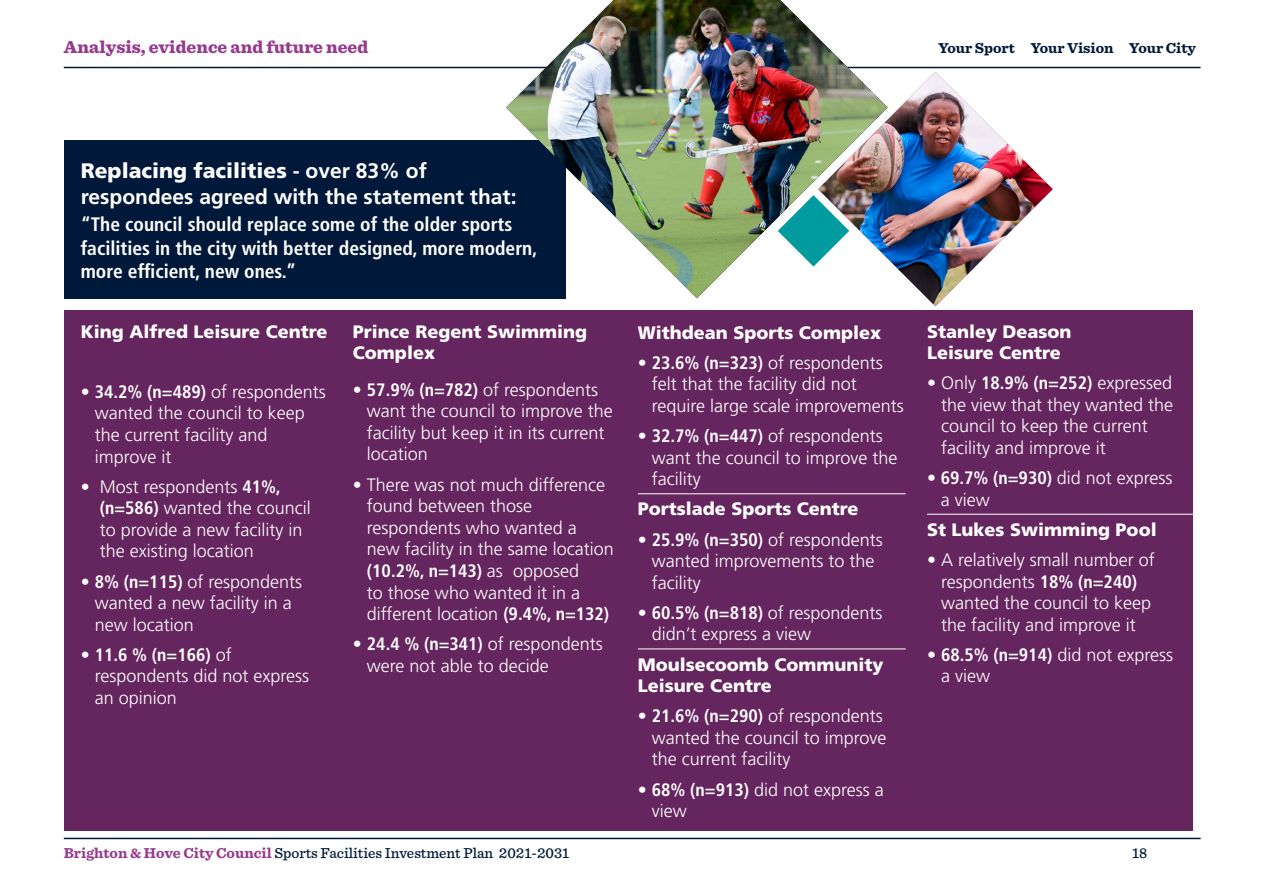
<style>
.page{position:relative;width:1263px;height:893px;background:#fff}
.page>*{position:absolute;margin:0;border:0;box-sizing:border-box;transform-origin:0 0}
.Sub_heads_H3{font:700 21px/25.2px "Frutiger";color:#fff}
.Body_Text_P{font:700 condensed 19.5px/23.4px "Frutiger";color:#fff}
.Body_Text_P-2{font:300 18px/21.6px "Frutiger";color:#fff}
.Body_Text_P-3{font:900 18px/21.6px "Frutiger";color:#fff}
.t1{font:900 18px "Sentinel";color:#963a8d}
.t2{font:500 15px "Sentinel";color:#001839}
.t3{font:700 15px "Sentinel";color:#001839}
.s1{font-weight:900}
.s2{font-weight:700;font-stretch:condensed}
.s3{font-weight:700;color:#963a8d}
</style>
<div class="page">
<div style="left:64px;top:310px;width:1128px;height:521px;background:#65255e"></div>
<hr style="left:64px;top:838px;width:1136px;height:1px;background:#001839">
<hr style="left:64px;top:67px;width:1136px;height:1px;background:#001839">
<hr style="left:638px;top:493px;width:268px;height:1px;background:#fff">
<hr style="left:638px;top:648px;width:268px;height:1px;background:#fff">
<hr style="left:927px;top:514px;width:268px;height:1px;background:#fff">
<div style="left:64px;top:140px;width:502px;height:158px;background:#001839"></div>
<img style="left:888px;top:72px;width:165px;height:234px">
<img style="left:506px;top:0;width:382px;height:298px">
<p class="t1" style="left:64px;top:32px;width:306px">Analysis, evidence and future need</p>
<p class="t3" style="left:938px;top:36px;width:259px">Your Sport Your Vision Your City</p>
<p class="Sub_heads_H3" style="left:81px;top:158px;width:437px"><span class="s1">Replacing facilities</span> - over 83% of respondees agreed with the statement that:</p>
<p class="Body_Text_P" style="left:81px;top:213px;width:458px">“The council should replace some of the older sports facilities in the city with better designed, more modern, more efficient, new ones.”</p>
<p class="Body_Text_P-3" style="left:81px;top:320px;width:248px">King Alfred Leisure Centre</p>
<p class="Body_Text_P-2" style="left:95px;top:381px;width:233px;text-indent:-14px">• <span class="s2">34.2% (n=489)</span> of respondents wanted the council to keep the current facility and improve it</p>
<p class="Body_Text_P-2" style="left:100px;top:476px;width:212px;text-indent:-19px">• Most respondents <span class="s2">41%, (n=586)</span> wanted the council to provide a new facility in the existing location</p>
<p class="Body_Text_P-2" style="left:95px;top:570px;width:209px;text-indent:-14px">• <span class="s2">8% (n=115)</span> of respondents wanted a new facility in a new location</p>
<p class="Body_Text_P-2" style="left:95px;top:644px;width:216px;text-indent:-14px">• <span class="s2">11.6 % (n=166)</span> of respondents did not express an opinion</p>
<p class="Body_Text_P-3" style="left:353px;top:320px;width:236px">Prince Regent Swimming<br>Complex</p>
<p class="Body_Text_P-2" style="left:367px;top:379px;width:247px;text-indent:-14px">• <span class="s2">57.9% (n=782)</span> of respondents want the council to improve the facility but keep it in its current location</p>
<p class="Body_Text_P-2" style="left:367px;top:473px;width:248px;text-indent:-14px">• There was not much difference found between those respondents who wanted a new facility in the same location <span class="s2">(10.2%, n=143)</span> as opposed<br>to those who wanted it in a different location <span class="s2">(9.4%, n=132)</span></p>
<p class="Body_Text_P-2" style="left:367px;top:633px;width:237px;text-indent:-14px">• <span class="s2">24.4 % (n=341)</span> of respondents were not able to decide</p>
<p class="Body_Text_P-3" style="left:638px;top:321px;width:245px">Withdean Sports Complex</p>
<p class="Body_Text_P-2" style="left:652px;top:352px;width:254px;text-indent:-14px">• <span class="s2">23.6% (n=323)</span> of respondents felt that the facility did not require large scale improvements</p>
<p class="Body_Text_P-2" style="left:652px;top:425px;width:247px;text-indent:-14px">• <span class="s2">32.7% (n=447)</span> of respondents want the council to improve the facility</p>
<p class="Body_Text_P-3" style="left:638px;top:498px;width:222px">Portslade Sports Centre</p>
<p class="Body_Text_P-2" style="left:652px;top:528px;width:233px;text-indent:-14px">• <span class="s2">25.9% (n=350)</span> of respondents wanted improvements to the facility</p>
<p class="Body_Text_P-2" style="left:652px;top:602px;width:232px;text-indent:-14px">• <span class="s2">60.5% (n=818)</span> of respondents didn’t express a view</p>
<p class="Body_Text_P-3" style="left:638px;top:653px;width:247px">Moulsecoomb Community<br>Leisure Centre</p>
<p class="Body_Text_P-2" style="left:652px;top:705px;width:236px;text-indent:-14px">• <span class="s2">21.6% (n=290)</span> of respondents wanted the council to improve the current facility</p>
<p class="Body_Text_P-2" style="left:652px;top:778px;width:233px;text-indent:-14px">• <span class="s2">68% (n=913)</span> did not express a view</p>
<p class="Body_Text_P-3" style="left:927px;top:320px;width:146px">Stanley Deason<br>Leisure Centre</p>
<p class="Body_Text_P-2" style="left:941px;top:372px;width:234px;text-indent:-14px">• Only <span class="s2">18.9% (n=252)</span> expressed the view that they wanted the council to keep the current facility and improve it</p>
<p class="Body_Text_P-2" style="left:941px;top:467px;width:233px;text-indent:-14px">• <span class="s2">69.7% (n=930)</span> did not express a view</p>
<p class="Body_Text_P-3" style="left:927px;top:518px;width:231px">St Lukes Swimming Pool</p>
<p class="Body_Text_P-2" style="left:927px;top:549px;width:229px;text-align:center">• A relatively small number of respondents <span class="s2">18% (n=240) </span>wanted the council to keep the facility and improve it</p>
<p class="Body_Text_P-2" style="left:941px;top:644px;width:234px;text-indent:-14px">• <span class="s2">68.5% (n=914)</span> did not express a view</p>
<p class="t2" style="left:64px;top:842px;width:507px"><span class="s3">Brighton &amp; Hove City Council</span> Sports Facilities Investment Plan 2021-2031</p>
<p class="t2" style="left:1132px;top:842px;width:17px">18</p>
</div>
